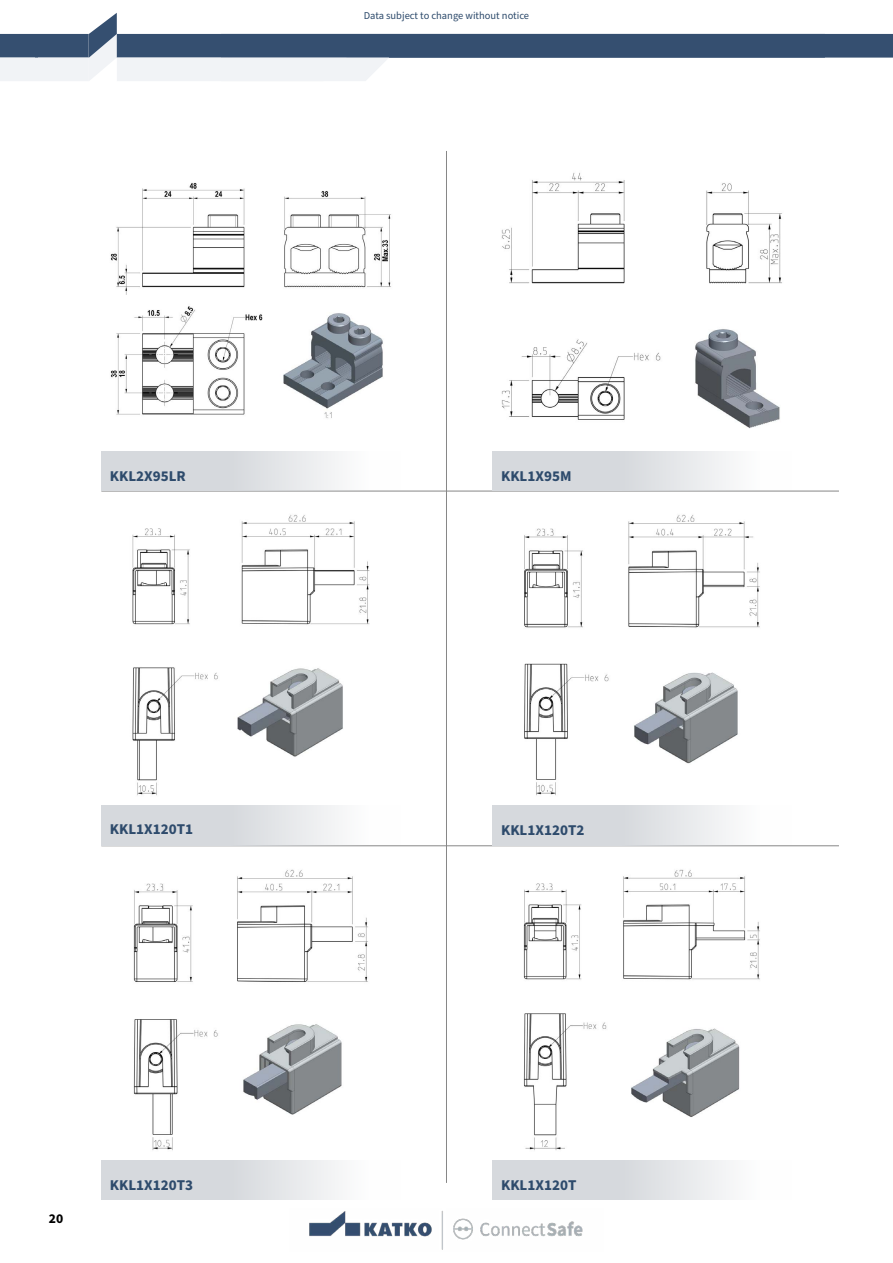
<style>
.page{position:relative;width:893px;height:1263px;background:#fff}
.page>*{position:absolute;margin:0;border:0;box-sizing:border-box;transform-origin:0 0}
.t1{font:700 15px "Source Sans Pro";color:#2e4b6c}
.t2{font:700 13.5px "Source Sans Pro";color:#000}
.t3{font:10.5px "Source Sans Pro";color:#2e4b6c}
</style>
<div class="page">
<svg style="left:0;top:13px;width:893px;height:68px"></svg>
<img style="left:309px;top:1211px;width:274px;height:39px">
<hr style="left:446px;top:151px;width:1px;height:1032px;background:#878787">
<hr style="left:101px;top:491px;width:738px;height:1px;background:#878787">
<hr style="left:101px;top:845px;width:738px;height:1px;background:#878787">
<div style="left:101px;top:450px;width:299px;height:41px;background:linear-gradient(to right,#cbcfd4,#fcfcfc)"></div>
<div style="left:493px;top:450px;width:299px;height:41px;background:linear-gradient(to right,#cbcfd4,#fcfcfc)"></div>
<div style="left:101px;top:805px;width:299px;height:40px;background:linear-gradient(to right,#cbcfd4,#fcfcfc)"></div>
<div style="left:493px;top:805px;width:299px;height:40px;background:linear-gradient(to right,#cbcfd4,#fcfcfc)"></div>
<div style="left:101px;top:1159px;width:299px;height:41px;background:linear-gradient(to right,#cbcfd4,#fcfcfc)"></div>
<div style="left:493px;top:1159px;width:299px;height:41px;background:linear-gradient(to right,#cbcfd4,#fcfcfc)"></div>
<img style="left:501px;top:172px;width:281px;height:257px">
<img style="left:132px;top:514px;width:238px;height:282px">
<img style="left:524px;top:514px;width:236px;height:282px">
<img style="left:133px;top:869px;width:235px;height:282px">
<img style="left:523px;top:869px;width:237px;height:282px">
<img style="left:110px;top:183px;width:281px;height:235px">
<p class="t3" style="left:364px;top:9px;width:167px">Data subject to change without notice</p>
<p class="t1" style="left:110px;top:465px;width:78px">KKL2X95LR</p>
<p class="t1" style="left:501px;top:465px;width:72px">KKL1X95M</p>
<p class="t1" style="left:110px;top:818px;width:85px">KKL1X120T1</p>
<p class="t1" style="left:501px;top:820px;width:85px">KKL1X120T2</p>
<p class="t2" style="left:49px;top:1209px;width:16px">20</p>
<p class="t1" style="left:110px;top:1175px;width:85px">KKL1X120T3</p>
<p class="t1" style="left:501px;top:1175px;width:77px">KKL1X120T</p>
</div>
